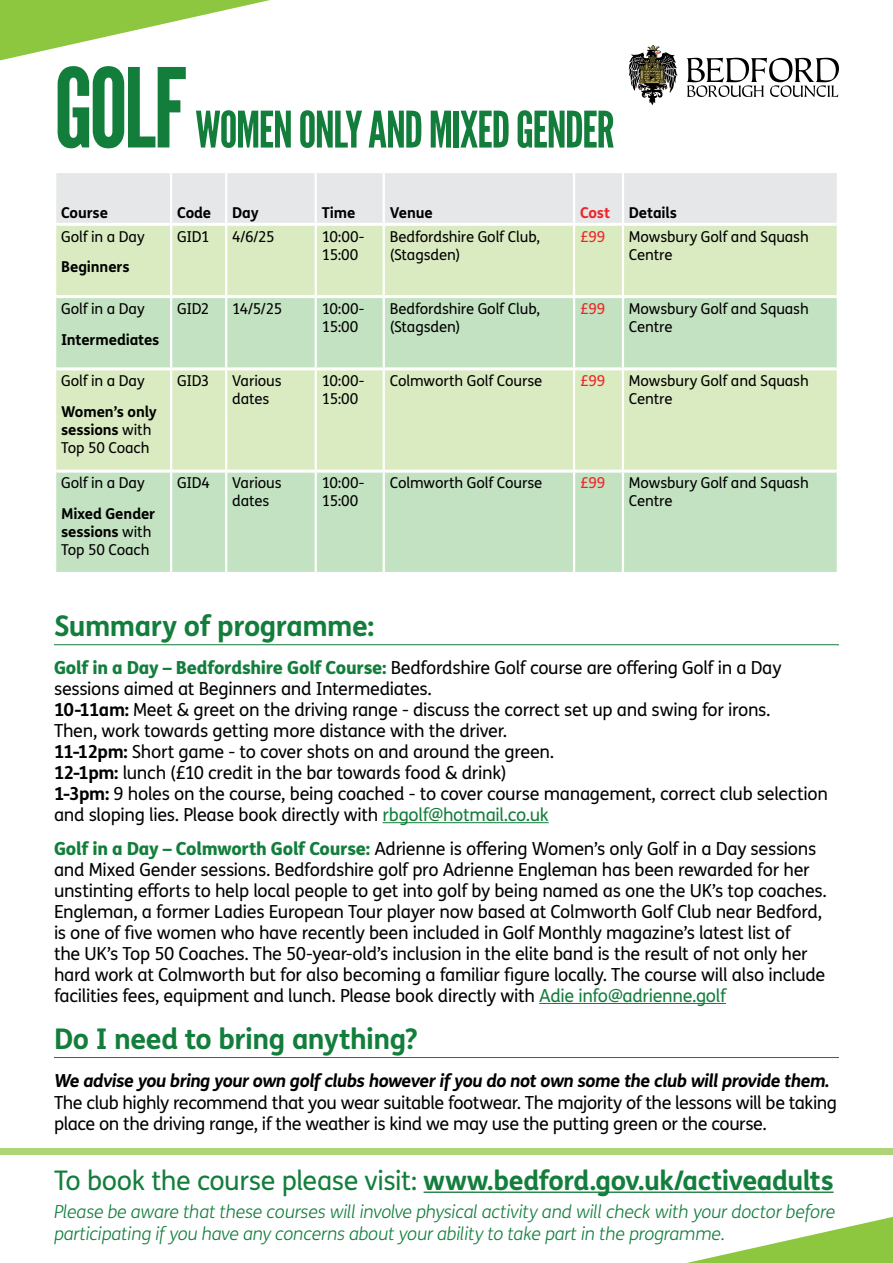
<style>
.page{position:relative;width:893px;height:1263px;background:#fff}
.page>*{position:absolute;margin:0;border:0;box-sizing:border-box;transform-origin:0 0}
.t1{font:109.5px "League Gothic";color:#137e3c}
.t2{font:50.25px "League Gothic";letter-spacing:-.03em;color:#137e3c}
.header_1{font:700 28.5px "FS Me Pro";letter-spacing:-.02em;color:#137e3c}
.t3{font:700 27px "FS Me Pro";letter-spacing:-.02em;color:#137e3c}
.body_1{font:18px/21px "FS Me Pro";letter-spacing:-.02em;color:#000}
.t4{font:italic 300 18px/21.6px "FS Me Pro";letter-spacing:-.01em;color:#137e3c}
.body_1-2{font:15px/18px "FS Me Pro";letter-spacing:-.01em;color:#000}
.body_1-3{font:700 15px/18px "FS Me Pro";letter-spacing:-.01em;color:#000}
.Table_2{font:700 15px "FS Me Pro";letter-spacing:-.01em;color:#000}
.body_1-4{font:15px "FS Me Pro";letter-spacing:-.015em;color:#ee2527}
.Table_2-2{font:15px "FS Me Pro";letter-spacing:-.005em;color:#000}
.body_1-5{font:700 15px "FS Me Pro";color:#ee2527}
.s1{font-weight:400}
.s2{font-weight:800;color:#137e3c}
.s3{font-weight:700}
.s4{color:#137e3c}
.s5{font-weight:700;font-style:italic}
</style>
<div class="page">
<svg style="left:687px;top:58px;width:152px;height:39px"></svg>
<svg style="left:628px;top:45px;width:50px;height:60px"></svg>
<svg style="left:0;top:0;width:270px;height:60px"></svg>
<svg style="left:687px;top:1217px;width:206px;height:46px"></svg>
<hr style="left:424px;top:1191px;width:410px;height:2px;background:#137e3c">
<hr style="left:54px;top:644px;width:785px;height:1px;background:#137e3c">
<hr style="left:382px;top:822px;width:167px;height:1px;background:#137e3c">
<hr style="left:539px;top:1003px;width:187px;height:1px;background:#137e3c">
<hr style="left:54px;top:1057px;width:785px;height:1px;background:#137e3c">
<div style="left:0;top:1148px;width:893px;height:6px;background:#aed477"></div>
<div style="left:56px;top:173px;width:781px;height:50px;background:#e6e7e8"></div>
<div style="left:56px;top:226px;width:781px;height:69px;background:#daebc1"></div>
<svg style="left:56px;top:298px;width:781px;height:274px;background:#cbe5c1"></svg>
<hr style="left:170px;top:173px;width:2px;height:50px;background:#fff">
<hr style="left:225px;top:173px;width:2px;height:50px;background:#fff">
<hr style="left:315px;top:173px;width:2px;height:50px;background:#fff">
<hr style="left:383px;top:173px;width:2px;height:50px;background:#fff">
<hr style="left:573px;top:173px;width:2px;height:50px;background:#fff">
<hr style="left:622px;top:173px;width:2px;height:50px;background:#fff">
<hr style="left:170px;top:226px;width:2px;height:69px;background:#fff">
<hr style="left:225px;top:226px;width:2px;height:69px;background:#fff">
<hr style="left:315px;top:226px;width:2px;height:69px;background:#fff">
<hr style="left:383px;top:226px;width:2px;height:69px;background:#fff">
<hr style="left:573px;top:226px;width:2px;height:69px;background:#fff">
<hr style="left:622px;top:226px;width:2px;height:69px;background:#fff">
<hr style="left:170px;top:298px;width:2px;height:69px;background:#fff">
<hr style="left:225px;top:298px;width:2px;height:69px;background:#fff">
<hr style="left:315px;top:298px;width:2px;height:69px;background:#fff">
<hr style="left:383px;top:298px;width:2px;height:69px;background:#fff">
<hr style="left:573px;top:298px;width:2px;height:69px;background:#fff">
<hr style="left:622px;top:298px;width:2px;height:69px;background:#fff">
<hr style="left:170px;top:370px;width:2px;height:100px;background:#fff">
<hr style="left:225px;top:370px;width:2px;height:100px;background:#fff">
<hr style="left:315px;top:370px;width:2px;height:100px;background:#fff">
<hr style="left:383px;top:370px;width:2px;height:100px;background:#fff">
<hr style="left:573px;top:370px;width:2px;height:100px;background:#fff">
<hr style="left:622px;top:370px;width:2px;height:100px;background:#fff">
<hr style="left:170px;top:473px;width:2px;height:99px;background:#fff">
<hr style="left:225px;top:473px;width:2px;height:99px;background:#fff">
<hr style="left:315px;top:473px;width:2px;height:99px;background:#fff">
<hr style="left:383px;top:473px;width:2px;height:99px;background:#fff">
<hr style="left:573px;top:473px;width:2px;height:99px;background:#fff">
<hr style="left:622px;top:473px;width:2px;height:99px;background:#fff">
<hr style="left:56px;top:367px;width:115px;height:3px;background:#fff">
<hr style="left:171px;top:367px;width:55px;height:3px;background:#fff">
<hr style="left:226px;top:367px;width:90px;height:3px;background:#fff">
<hr style="left:316px;top:367px;width:68px;height:3px;background:#fff">
<hr style="left:384px;top:367px;width:190px;height:3px;background:#fff">
<hr style="left:574px;top:367px;width:49px;height:3px;background:#fff">
<hr style="left:623px;top:367px;width:214px;height:3px;background:#fff">
<hr style="left:56px;top:470px;width:115px;height:3px;background:#fff">
<hr style="left:171px;top:470px;width:55px;height:3px;background:#fff">
<hr style="left:226px;top:470px;width:90px;height:3px;background:#fff">
<hr style="left:316px;top:470px;width:68px;height:3px;background:#fff">
<hr style="left:384px;top:470px;width:190px;height:3px;background:#fff">
<hr style="left:574px;top:470px;width:49px;height:3px;background:#fff">
<hr style="left:623px;top:470px;width:214px;height:3px;background:#fff">
<p class="t1" style="left:54px;top:43px;width:134px">GOLF</p>
<p class="t2" style="left:195px;top:100px;width:421px">WOMEN ONLY AND MIXED GENDER</p>
<p class="body_1-3" style="left:61px;top:203px;width:48px">Course</p>
<p class="body_1-3" style="left:177px;top:203px;width:36px">Code</p>
<p class="body_1-3" style="left:232px;top:203px;width:28px">Day</p>
<p class="body_1-3" style="left:322px;top:203px;width:35px">Time</p>
<p class="body_1-3" style="left:390px;top:203px;width:44px">Venue</p>
<p class="body_1-5" style="left:580px;top:201px;width:32px">Cost</p>
<p class="body_1-3" style="left:629px;top:203px;width:50px">Details</p>
<p class="body_1-2" style="left:61px;top:227px;width:85px">Golf in a Day</p>
<p class="body_1-3" style="left:61px;top:257px;width:70px">Beginners</p>
<p class="body_1-2" style="left:177px;top:227px;width:34px">GID1</p>
<p class="body_1-2" style="left:232px;top:227px;width:44px">4/6/25</p>
<p class="body_1-2" style="left:322px;top:227px;width:44px">10:00-<br>15:00</p>
<p class="body_1-2" style="left:390px;top:227px;width:152px">Bedfordshire Golf Club, (Stagsden)</p>
<p class="body_1-4" style="left:580px;top:226px;width:27px">£99</p>
<p class="body_1-2" style="left:629px;top:227px;width:181px">Mowsbury Golf and Squash<br>Centre</p>
<p class="Table_2-2" style="left:61px;top:298px;width:85px">Golf in a Day</p>
<p class="Table_2" style="left:61px;top:328px;width:100px">Intermediates</p>
<p class="body_1-2" style="left:61px;top:372px;width:85px">Golf in a Day</p>
<p class="body_1-3" style="left:61px;top:402px;width:97px">Women’s only sessions <span class="s1">with<br>Top 50 Coach</span></p>
<p class="body_1-2" style="left:61px;top:474px;width:85px">Golf in a Day</p>
<p class="body_1-3" style="left:61px;top:504px;width:96px">Mixed Gender sessions <span class="s1">with<br>Top 50 Coach</span></p>
<p class="body_1-2" style="left:177px;top:299px;width:34px">GID2</p>
<p class="body_1-2" style="left:232px;top:299px;width:52px">14/5/25</p>
<p class="body_1-2" style="left:322px;top:299px;width:44px">10:00-<br>15:00</p>
<p class="body_1-2" style="left:390px;top:299px;width:152px">Bedfordshire Golf Club, (Stagsden)</p>
<p class="body_1-4" style="left:580px;top:298px;width:27px">£99</p>
<p class="body_1-2" style="left:629px;top:299px;width:181px">Mowsbury Golf and Squash<br>Centre</p>
<p class="body_1-2" style="left:177px;top:372px;width:34px">GID3</p>
<p class="body_1-2" style="left:232px;top:372px;width:51px">Various dates</p>
<p class="body_1-2" style="left:322px;top:372px;width:44px">10:00-<br>15:00</p>
<p class="body_1-2" style="left:390px;top:372px;width:154px">Colmworth Golf Course</p>
<p class="body_1-4" style="left:580px;top:371px;width:27px">£99</p>
<p class="body_1-2" style="left:629px;top:372px;width:181px">Mowsbury Golf and Squash<br>Centre</p>
<p class="body_1-2" style="left:177px;top:474px;width:34px">GID4</p>
<p class="body_1-2" style="left:232px;top:474px;width:51px">Various dates</p>
<p class="body_1-2" style="left:322px;top:474px;width:44px">10:00-<br>15:00</p>
<p class="body_1-2" style="left:390px;top:474px;width:154px">Colmworth Golf Course</p>
<p class="body_1-4" style="left:580px;top:473px;width:27px">£99</p>
<p class="body_1-2" style="left:629px;top:474px;width:181px">Mowsbury Golf and Squash<br>Centre</p>
<p class="header_1" style="left:54px;top:604px;width:322px">Summary of programme:</p>
<p class="body_1" style="left:54px;top:657px;width:775px"><span class="s2">Golf in a Day – Bedfordshire Golf Course:</span> Bedfordshire Golf course are offering Golf in a Day sessions aimed at Beginners and Intermediates.<br><span class="s3">10-11am:</span> Meet &amp; greet on the driving range - discuss the correct set up and swing for irons.<br>Then, work towards getting more distance with the driver.<br><span class="s3">11-12pm:</span> Short game - to cover shots on and around the green.<br><span class="s3">12-1pm:</span> lunch (£10 credit in the bar towards food &amp; drink)<br><span class="s3">1-3pm:</span> 9 holes on the course, being coached - to cover course management, correct club selection and sloping lies. Please book directly with <span class="s4">rbgolf@hotmail.co.uk</span></p>
<p class="body_1" style="left:54px;top:837px;width:774px"><span class="s2">Golf in a Day – Colmworth Golf Course:</span> Adrienne is offering Women’s only Golf in a Day sessions and Mixed Gender sessions. Bedfordshire golf pro Adrienne Engleman has been rewarded for her unstinting efforts to help local people to get into golf by being named as one the UK’s top coaches.<br>Engleman, a former Ladies European Tour player now based at Colmworth Golf Club near Bedford, is one of five women who have recently been included in Golf Monthly magazine’s latest list of<br>the UK’s Top 50 Coaches. The 50-year-old’s inclusion in the elite band is the result of not only her hard work at Colmworth but for also becoming a familiar figure locally. The course will also include facilities fees, equipment and lunch. Please book directly with <span class="s4">Adie info@adrienne.golf</span></p>
<p class="header_1" style="left:54px;top:1016px;width:365px">Do I need to bring anything?</p>
<p class="body_1" style="left:54px;top:1070px;width:785px;line-height:21.6px"><span class="s5">We advise you bring your own golf clubs however if you do not own some the club will provide them.<br></span>The club highly recommend that you wear suitable footwear. The majority of the lessons will be taking place on the driving range, if the weather is kind we may use the putting green or the course.</p>
<p class="t3" style="left:54px;top:1159px;width:781px"><span class="s1">To book the course please visit:</span> www.bedford.gov.uk/activeadults</p>
<p class="t4" style="left:54px;top:1200px;width:783px">Please be aware that these courses will involve physical activity and will check with your doctor before participating if you have any concerns about your ability to take part in the programme.</p>
</div>
